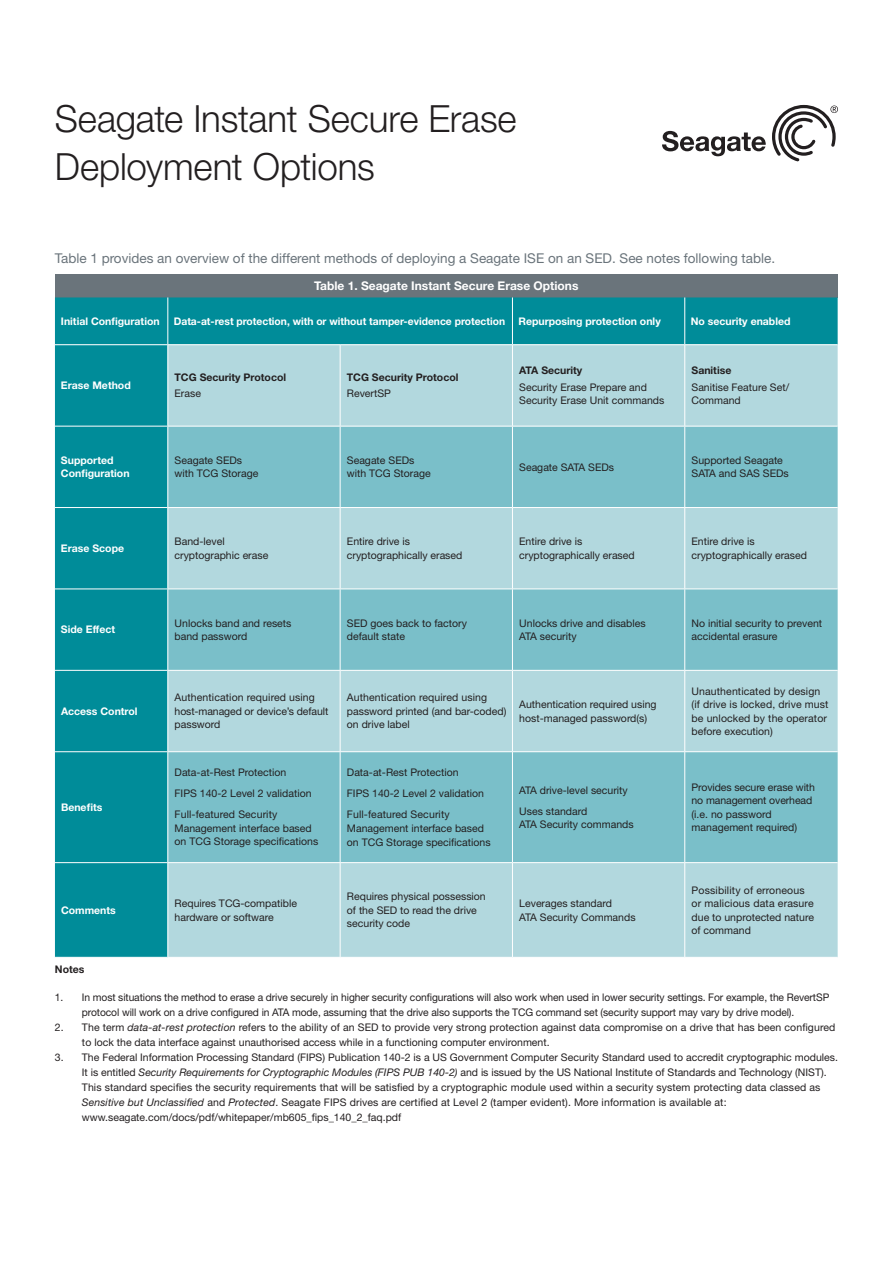
<style>
.page{position:relative;width:893px;height:1263px;background:#fff}
.page>*{position:absolute;margin:0;border:0;box-sizing:border-box;transform-origin:0 0}
.t1{font:300 37.5px/48px "Helvetica Neue LT Std";letter-spacing:-.005em;color:#231f20}
.t2{font:13.5px "Helvetica Neue LT Std";color:#6a747b}
.t3{font:700 12px "Helvetica Neue LT Std";color:#fff}
.t4{font:10.5px/13.5px "Helvetica Neue LT Std";color:#231f20}
.t5{font:700 10.5px/13.5px "Helvetica Neue LT Std";color:#fff}
.t6{font:700 10.5px "Helvetica Neue LT Std";color:#231f20}
.s1{font-style:italic}
</style>
<div class="page">
<svg style="left:662px;top:131px;width:104px;height:25px"></svg>
<svg style="left:772px;top:105px;width:66px;height:57px"></svg>
<div style="left:55px;top:274px;width:783px;height:23px;background:#6a747b"></div>
<div style="left:55px;top:297px;width:783px;height:47px;background:#008c99"></div>
<div style="left:55px;top:345px;width:112px;height:612px;background:#008c99"></div>
<div style="left:168px;top:345px;width:670px;height:612px;background:#b2d8de"></div>
<svg style="left:168px;top:427px;width:670px;height:435px;background:#8fc8d0"></svg>
<hr style="left:512px;top:297px;width:1px;height:47px;background:#fff">
<hr style="left:684px;top:297px;width:1px;height:47px;background:#fff">
<hr style="left:340px;top:345px;width:1px;height:81px;background:#fff">
<hr style="left:512px;top:345px;width:1px;height:81px;background:#fff">
<hr style="left:684px;top:345px;width:1px;height:81px;background:#fff">
<hr style="left:55px;top:426px;width:113px;height:1px;background:#fff">
<hr style="left:168px;top:426px;width:172px;height:1px;background:#fff">
<hr style="left:340px;top:426px;width:172px;height:1px;background:#fff">
<hr style="left:340px;top:426px;width:1px;height:81px;background:#fff">
<hr style="left:512px;top:426px;width:173px;height:1px;background:#fff">
<hr style="left:512px;top:426px;width:1px;height:81px;background:#fff">
<hr style="left:685px;top:426px;width:153px;height:1px;background:#fff">
<hr style="left:684px;top:426px;width:1px;height:81px;background:#fff">
<hr style="left:55px;top:507px;width:113px;height:1px;background:#fff">
<hr style="left:168px;top:507px;width:172px;height:1px;background:#fff">
<hr style="left:340px;top:507px;width:172px;height:1px;background:#fff">
<hr style="left:340px;top:508px;width:1px;height:80px;background:#fff">
<hr style="left:512px;top:507px;width:173px;height:1px;background:#fff">
<hr style="left:512px;top:508px;width:1px;height:80px;background:#fff">
<hr style="left:685px;top:507px;width:153px;height:1px;background:#fff">
<hr style="left:684px;top:508px;width:1px;height:80px;background:#fff">
<hr style="left:55px;top:588px;width:113px;height:1px;background:#fff">
<hr style="left:168px;top:588px;width:172px;height:1px;background:#fff">
<hr style="left:340px;top:588px;width:172px;height:1px;background:#fff">
<hr style="left:340px;top:589px;width:1px;height:81px;background:#fff">
<hr style="left:512px;top:588px;width:173px;height:1px;background:#fff">
<hr style="left:512px;top:589px;width:1px;height:81px;background:#fff">
<hr style="left:685px;top:588px;width:153px;height:1px;background:#fff">
<hr style="left:684px;top:589px;width:1px;height:81px;background:#fff">
<hr style="left:340px;top:752px;width:1px;height:110px;background:#fff">
<hr style="left:512px;top:752px;width:1px;height:110px;background:#fff">
<hr style="left:684px;top:752px;width:1px;height:110px;background:#fff">
<hr style="left:167px;top:297px;width:1px;height:47px;background:#fff">
<hr style="left:55px;top:670px;width:113px;height:1px;background:#fff">
<hr style="left:168px;top:670px;width:172px;height:1px;background:#fff">
<hr style="left:340px;top:671px;width:1px;height:80px;background:#fff">
<hr style="left:340px;top:670px;width:172px;height:1px;background:#fff">
<hr style="left:512px;top:671px;width:1px;height:80px;background:#fff">
<hr style="left:512px;top:670px;width:173px;height:1px;background:#fff">
<hr style="left:684px;top:671px;width:1px;height:80px;background:#fff">
<hr style="left:685px;top:670px;width:153px;height:1px;background:#fff">
<hr style="left:55px;top:751px;width:113px;height:1px;background:#fff">
<hr style="left:168px;top:751px;width:172px;height:1px;background:#fff">
<hr style="left:340px;top:751px;width:172px;height:1px;background:#fff">
<hr style="left:512px;top:751px;width:173px;height:1px;background:#fff">
<hr style="left:685px;top:751px;width:153px;height:1px;background:#fff">
<hr style="left:55px;top:862px;width:113px;height:1px;background:#fff">
<hr style="left:168px;top:862px;width:172px;height:1px;background:#fff">
<hr style="left:340px;top:863px;width:1px;height:94px;background:#fff">
<hr style="left:340px;top:862px;width:172px;height:1px;background:#fff">
<hr style="left:512px;top:863px;width:1px;height:94px;background:#fff">
<hr style="left:512px;top:862px;width:173px;height:1px;background:#fff">
<hr style="left:684px;top:863px;width:1px;height:94px;background:#fff">
<hr style="left:685px;top:862px;width:153px;height:1px;background:#fff">
<h1 class="t1" style="left:55px;top:94px;width:463px">Seagate Instant Secure Erase<br>Deployment Options</h1>
<p class="t2" style="left:55px;top:250px;width:722px">Table 1 provides an overview of the different methods of deploying a Seagate ISE on an SED. See notes following table.</p>
<p class="t3" style="left:314px;top:278px;width:266px">Table 1. Seagate Instant Secure Erase Options</p>
<p class="t5" style="left:61px;top:314px;width:100px">Initial Configuration</p>
<p class="t5" style="left:174px;top:314px;width:333px">Data-at-rest protection, with or without tamper-evidence protection</p>
<p class="t5" style="left:518px;top:314px;width:144px">Repurposing protection only</p>
<p class="t5" style="left:691px;top:314px;width:101px">No security enabled</p>
<p class="t5" style="left:61px;top:378px;width:71px">Erase Method</p>
<p class="t6" style="left:175px;top:371px;width:113px">TCG Security Protocol</p>
<p class="t4" style="left:175px;top:387px;width:28px">Erase</p>
<p class="t6" style="left:347px;top:371px;width:113px">TCG Security Protocol</p>
<p class="t4" style="left:347px;top:387px;width:46px">RevertSP</p>
<p class="t6" style="left:519px;top:364px;width:65px">ATA Security</p>
<p class="t4" style="left:519px;top:380px;width:147px">Security Erase Prepare and<br>Security Erase Unit commands</p>
<p class="t6" style="left:691px;top:364px;width:41px">Sanitise</p>
<p class="t4" style="left:691px;top:380px;width:99px">Sanitise Feature Set/<br>Command</p>
<p class="t5" style="left:61px;top:453px;width:70px">Supported<br>Configuration</p>
<p class="t4" style="left:175px;top:453px;width:85px">Seagate SEDs with TCG Storage</p>
<p class="t4" style="left:347px;top:453px;width:85px">Seagate SEDs with TCG Storage</p>
<p class="t4" style="left:519px;top:460px;width:96px">Seagate SATA SEDs</p>
<p class="t4" style="left:691px;top:453px;width:99px">Supported Seagate<br>SATA and SAS SEDs</p>
<p class="t5" style="left:61px;top:541px;width:65px">Erase Scope</p>
<p class="t4" style="left:175px;top:535px;width:95px">Band-level cryptographic erase</p>
<p class="t4" style="left:347px;top:535px;width:117px">Entire drive is cryptographically erased</p>
<p class="t4" style="left:519px;top:535px;width:117px">Entire drive is cryptographically erased</p>
<p class="t4" style="left:692px;top:535px;width:117px">Entire drive is cryptographically erased</p>
<p class="t5" style="left:61px;top:623px;width:56px">Side Effect</p>
<p class="t4" style="left:175px;top:616px;width:118px">Unlocks band and resets band password</p>
<p class="t4" style="left:347px;top:616px;width:121px">SED goes back to factory default state</p>
<p class="t4" style="left:519px;top:616px;width:128px">Unlocks drive and disables<br>ATA security</p>
<p class="t4" style="left:692px;top:616px;width:132px">No initial security to prevent accidental erasure</p>
<p class="t5" style="left:61px;top:704px;width:78px">Access Control</p>
<p class="t5" style="left:61px;top:800px;width:43px">Benefits</p>
<p class="t4" style="left:175px;top:691px;width:155px">Authentication required using host-managed or device’s default password</p>
<p class="t4" style="left:347px;top:691px;width:161px">Authentication required using password printed (and bar-coded) on drive label</p>
<p class="t4" style="left:519px;top:697px;width:139px">Authentication required using host-managed password(s)</p>
<p class="t4" style="left:175px;top:762px;width:138px;line-height:21px">Data-at-Rest Protection<br>FIPS 140-2 Level 2 validation<br>Full-featured Security</p>
<p class="t4" style="left:175px;top:821px;width:145px">Management interface based on TCG Storage specifications</p>
<p class="t4" style="left:347px;top:762px;width:138px;line-height:21px">Data-at-Rest Protection<br>FIPS 140-2 Level 2 validation<br>Full-featured Security</p>
<p class="t4" style="left:347px;top:821px;width:145px">Management interface based on TCG Storage specifications</p>
<p class="t4" style="left:519px;top:779px;width:110px;line-height:21px">ATA drive-level security<br>Uses standard</p>
<p class="t4" style="left:519px;top:818px;width:116px">ATA Security commands</p>
<p class="t5" style="left:61px;top:903px;width:56px">Comments</p>
<p class="t4" style="left:175px;top:896px;width:124px">Requires TCG-compatible hardware or software</p>
<p class="t4" style="left:347px;top:890px;width:140px">Requires physical possession of the SED to read the drive security code</p>
<p class="t4" style="left:519px;top:896px;width:118px">Leverages standard<br>ATA Security Commands</p>
<p class="t4" style="left:692px;top:684px;width:138px">Unauthenticated by design (if drive is locked, drive must be unlocked by the operator before execution)</p>
<p class="t4" style="left:692px;top:780px;width:125px">Provides secure erase with no management overhead (i.e. no password management required)</p>
<p class="t4" style="left:692px;top:883px;width:124px">Possibility of erroneous or malicious data erasure due to unprotected nature of command</p>
<p class="t6" style="left:55px;top:962px;width:31px">Notes</p>
<p class="t4" style="left:82px;top:990px;width:749px;line-height:15px;text-indent:-27px">1. In most situations the method to erase a drive securely in higher security configurations will also work when used in lower security settings. For example, the RevertSP protocol will work on a drive configured in ATA mode, assuming that the drive also supports the TCG command set (security support may vary by drive model).</p>
<p class="t4" style="left:82px;top:1020px;width:755px;line-height:15px;text-indent:-27px">2. The term <span class="s1">data-at-rest protection</span> refers to the ability of an SED to provide very strong protection against data compromise on a drive that has been configured to lock the data interface against unauthorised access while in a functioning computer environment.</p>
<p class="t4" style="left:82px;top:1050px;width:758px;line-height:15px;text-indent:-27px">3. The Federal Information Processing Standard (FIPS) Publication 140-2 is a US Government Computer Security Standard used to accredit cryptographic modules.<br>It is entitled <span class="s1">Security Requirements for Cryptographic Modules (FIPS PUB 140-2)</span> and is issued by the US National Institute of Standards and Technology (NIST).<br>This standard specifies the security requirements that will be satisfied by a cryptographic module used within a security system protecting data classed as <span class="s1">Sensitive but Unclassified</span> and <span class="s1">Protected</span>. Seagate FIPS drives are certified at Level 2 (tamper evident). More information is available at: www.seagate.com/docs/pdf/whitepaper/mb605_fips_140_2_faq.pdf</p>
</div>
